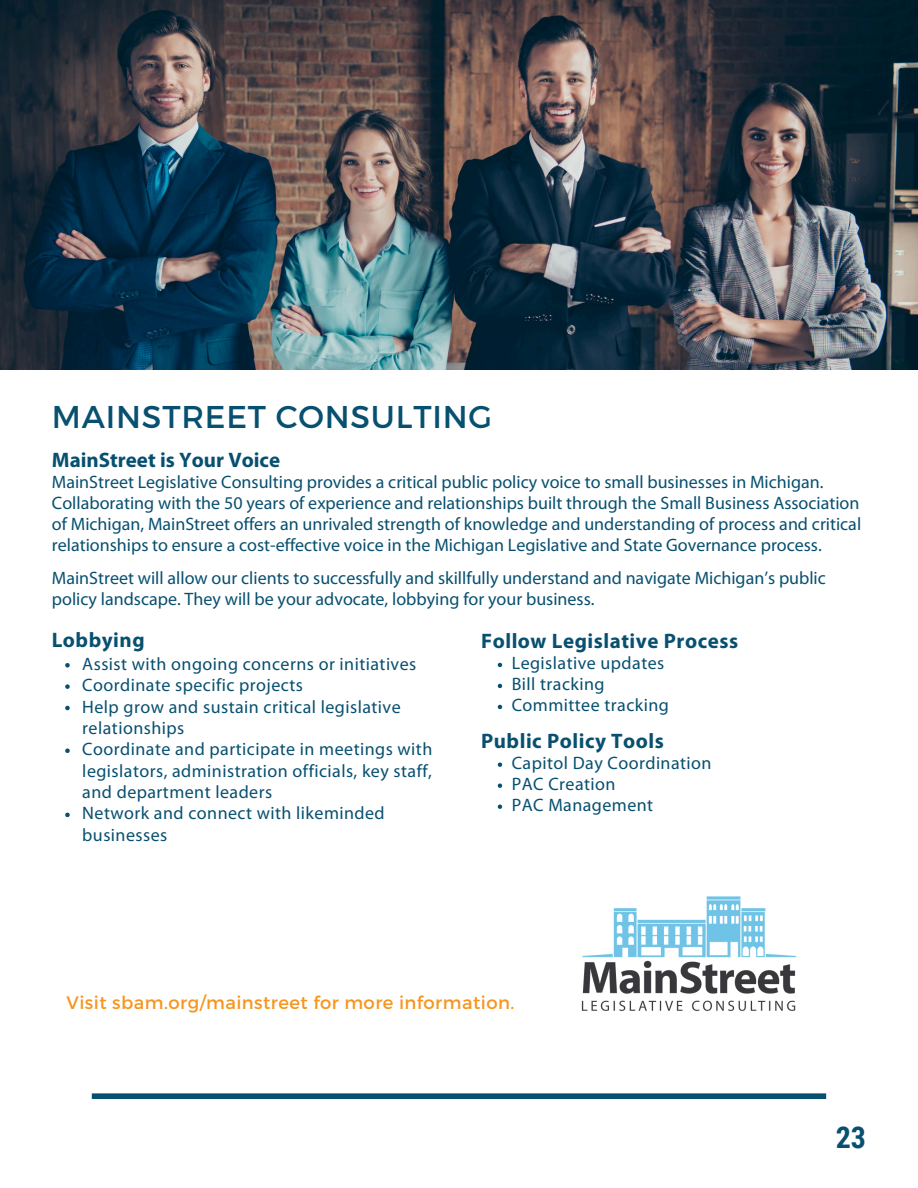
<style>
.page{position:relative;width:918px;height:1188px;background:#fff}
.page>*{position:absolute;margin:0;border:0;box-sizing:border-box;transform-origin:0 0}
.t1{font:31.5px "Montserrat";letter-spacing:.025em;color:#085070}
.t2{font:700 30px "Roboto Condensed";color:#085070}
.t3{font:700 21px "Myriad Pro";letter-spacing:.025em;color:#085070}
.t4{font:700 21px "Myriad Pro";color:#085070}
.t5{font:18px/21px "Myriad Pro";color:#085070}
.t6{font:18px/21.3px "Myriad Pro";letter-spacing:.025em;color:#085070}
.t7{font:18px "Montserrat";letter-spacing:.025em;color:#f7951e}
</style>
<div class="page">
<img style="left:0;top:0;width:918px;height:369px">
<div style="left:92px;top:1093px;width:734px;height:6px;background:#085070"></div>
<img style="left:581px;top:896px;width:216px;height:115px">
<svg style="left:65px;top:663px;width:5px;height:5px"></svg>
<svg style="left:65px;top:684px;width:5px;height:5px"></svg>
<svg style="left:65px;top:706px;width:5px;height:4px"></svg>
<svg style="left:65px;top:749px;width:5px;height:4px"></svg>
<svg style="left:65px;top:813px;width:5px;height:4px"></svg>
<svg style="left:498px;top:663px;width:4px;height:4px"></svg>
<svg style="left:498px;top:684px;width:4px;height:4px"></svg>
<svg style="left:498px;top:705px;width:4px;height:4px"></svg>
<svg style="left:498px;top:763px;width:4px;height:4px"></svg>
<svg style="left:498px;top:784px;width:4px;height:4px"></svg>
<svg style="left:498px;top:805px;width:4px;height:4px"></svg>
<p class="t1" style="left:52px;top:396px;width:442px">MAINSTREET CONSULTING</p>
<p class="t4" style="left:52px;top:451px;width:230px">MainStreet is Your Voice</p>
<p class="t5" style="left:52px;top:473px;width:811px">MainStreet Legislative Consulting provides a critical public policy voice to small businesses in Michigan.<br>Collaborating with the 50 years of experience and relationships built through the Small Business Association of Michigan, MainStreet offers an unrivaled strength of knowledge and understanding of process and critical relationships to ensure a cost-effective voice in the Michigan Legislative and State Governance process.</p>
<h2 class="t5" style="left:52px;top:569px;width:775px">MainStreet will allow our clients to successfully and skillfully understand and navigate Michigan’s public policy landscape. They will be your advocate, lobbying for your business.</h2>
<p class="t3" style="left:52px;top:632px;width:94px">Lobbying</p>
<p class="t6" style="left:82px;top:655px;width:336px">Assist with ongoing concerns or initiatives</p>
<p class="t6" style="left:82px;top:676px;width:222px">Coordinate specific projects</p>
<p class="t6" style="left:82px;top:697px;width:320px">Help grow and sustain critical legislative relationships</p>
<p class="t5" style="left:82px;top:740px;width:352px;text-align:justify">Coordinate and participate in meetings with legislators, administration officials, key staff, and department leaders</p>
<h2 class="t6" style="left:82px;top:804px;width:304px">Network and connect with likeminded businesses</h2>
<p class="t3" style="left:481px;top:632px;width:258px">Follow Legislative Process</p>
<p class="t6" style="left:512px;top:654px;width:154px">Legislative updates</p>
<p class="t6" style="left:512px;top:675px;width:94px">Bill tracking</p>
<h2 class="t6" style="left:512px;top:696px;width:159px">Committee tracking</h2>
<p class="t3" style="left:481px;top:732px;width:184px">Public Policy Tools</p>
<p class="t6" style="left:512px;top:753px;width:201px">Capitol Day Coordination</p>
<p class="t6" style="left:512px;top:774px;width:105px">PAC Creation</p>
<p class="t6" style="left:512px;top:795px;width:143px">PAC Management</p>
<p class="t7" style="left:67px;top:991px;width:449px">Visit sbam.org/mainstreet for more information.</p>
<p class="t2" style="left:836px;top:1120px;width:32px">23</p>
</div>
